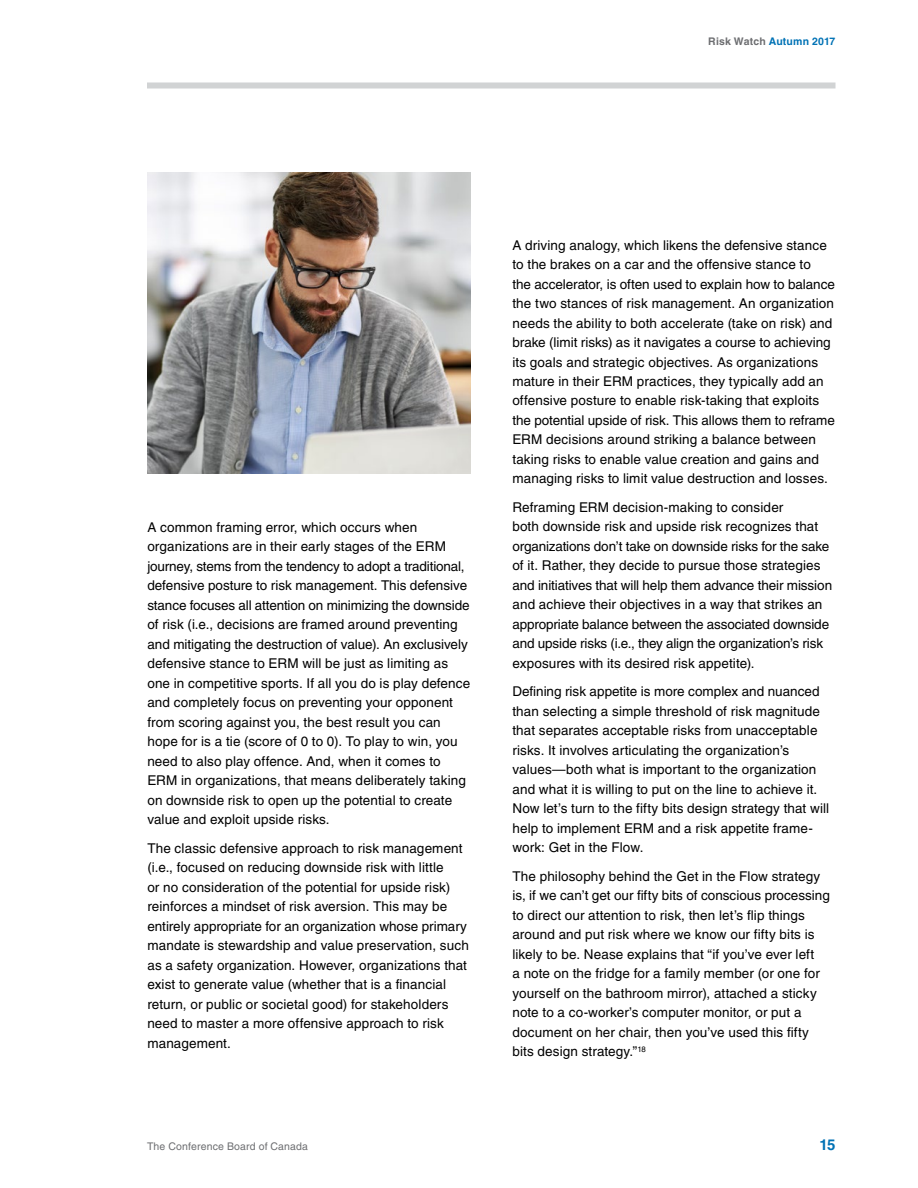
<style>
.page{position:relative;width:918px;height:1188px;background:#fff}
.page>*{position:absolute;margin:0;border:0;box-sizing:border-box;transform-origin:0 0}
.t1{font:700 15px "Helvetica LT Std";color:#0072b5}
.t2{font:13.5px/19.5px "Helvetica LT Std";letter-spacing:.005em;color:#000}
.t3{font:10.5px "Helvetica LT Std";letter-spacing:.015em;color:#6d6e71}
.t4{font:700 10.5px "Helvetica LT Std";letter-spacing:.015em;color:#0072b5}
.s1{color:#6d6e71}
</style>
<div class="page">
<div style="left:147px;top:82px;width:689px;height:6px;background:#d1d3d4"></div>
<img style="left:147px;top:172px;width:324px;height:302px">
<p class="t4" style="left:708px;top:35px;width:129px"><span class="s1">Risk Watch</span> Autumn 2017</p>
<p class="t2" style="left:147px;top:517px;width:325px">A common framing error, which occurs when organizations are in their early stages of the ERM journey, stems from the tendency to adopt a traditional, defensive posture to risk management. This defensive stance focuses all attention on minimizing the downside of risk (i.e., decisions are framed around preventing and mitigating the destruction of value). An exclusively defensive stance to ERM will be just as limiting as one in competitive sports. If all you do is play defence and completely focus on preventing your opponent from scoring against you, the best result you can hope for is a tie (score of 0 to 0). To play to win, you need to also play offence. And, when it comes to ERM in organizations, that means deliberately taking on downside risk to open up the potential to create value and exploit upside risks.</p>
<p class="t2" style="left:147px;top:838px;width:323px">The classic defensive approach to risk management (i.e., focused on reducing downside risk with little<br>or no consideration of the potential for upside risk) reinforces a mindset of risk aversion. This may be entirely appropriate for an organization whose primary mandate is stewardship and value preservation, such as a safety organization. However, organizations that exist to generate value (whether that is a financial return, or public or societal good) for stakeholders need to master a more offensive approach to risk management.</p>
<p class="t2" style="left:512px;top:235px;width:324px">A driving analogy, which likens the defensive stance to the brakes on a car and the offensive stance to<br>the accelerator, is often used to explain how to balance the two stances of risk management. An organization needs the ability to both accelerate (take on risk) and brake (limit risks) as it navigates a course to achieving its goals and strategic objectives. As organizations mature in their ERM practices, they typically add an offensive posture to enable risk-taking that exploits the potential upside of risk. This allows them to reframe ERM decisions around striking a balance between taking risks to enable value creation and gains and managing risks to limit value destruction and losses.</p>
<p class="t2" style="left:512px;top:497px;width:321px">Reframing ERM decision-making to consider<br>both downside risk and upside risk recognizes that organizations don’t take on downside risks for the sake of it. Rather, they decide to pursue those strategies and initiatives that will help them advance their mission and achieve their objectives in a way that strikes an appropriate balance between the associated downside and upside risks (i.e., they align the organization’s risk exposures with its desired risk appetite).</p>
<p class="t2" style="left:512px;top:682px;width:318px">Defining risk appetite is more complex and nuanced than selecting a simple threshold of risk magnitude that separates acceptable risks from unacceptable risks. It involves articulating the organization’s values—both what is important to the organization and what it is willing to put on the line to achieve it.<br>Now let’s turn to the fifty bits design strategy that will help to implement ERM and a risk appetite frame&shy;work: Get in the Flow.</p>
<p class="t2" style="left:512px;top:866px;width:319px">The philosophy behind the Get in the Flow strategy is, if we can’t get our fifty bits of conscious processing to direct our attention to risk, then let’s flip things around and put risk where we know our fifty bits is likely to be. Nease explains that “if you’ve ever left<br>a note on the fridge for a family member (or one for yourself on the bathroom mirror), attached a sticky note to a co-worker’s computer monitor, or put a document on her chair, then you’ve used this fifty bits design strategy.”<sup>18</sup></p>
<p class="t3" style="left:147px;top:1140px;width:163px">The Conference Board of Canada</p>
<p class="t1" style="left:819px;top:1136px;width:18px">15</p>
</div>
